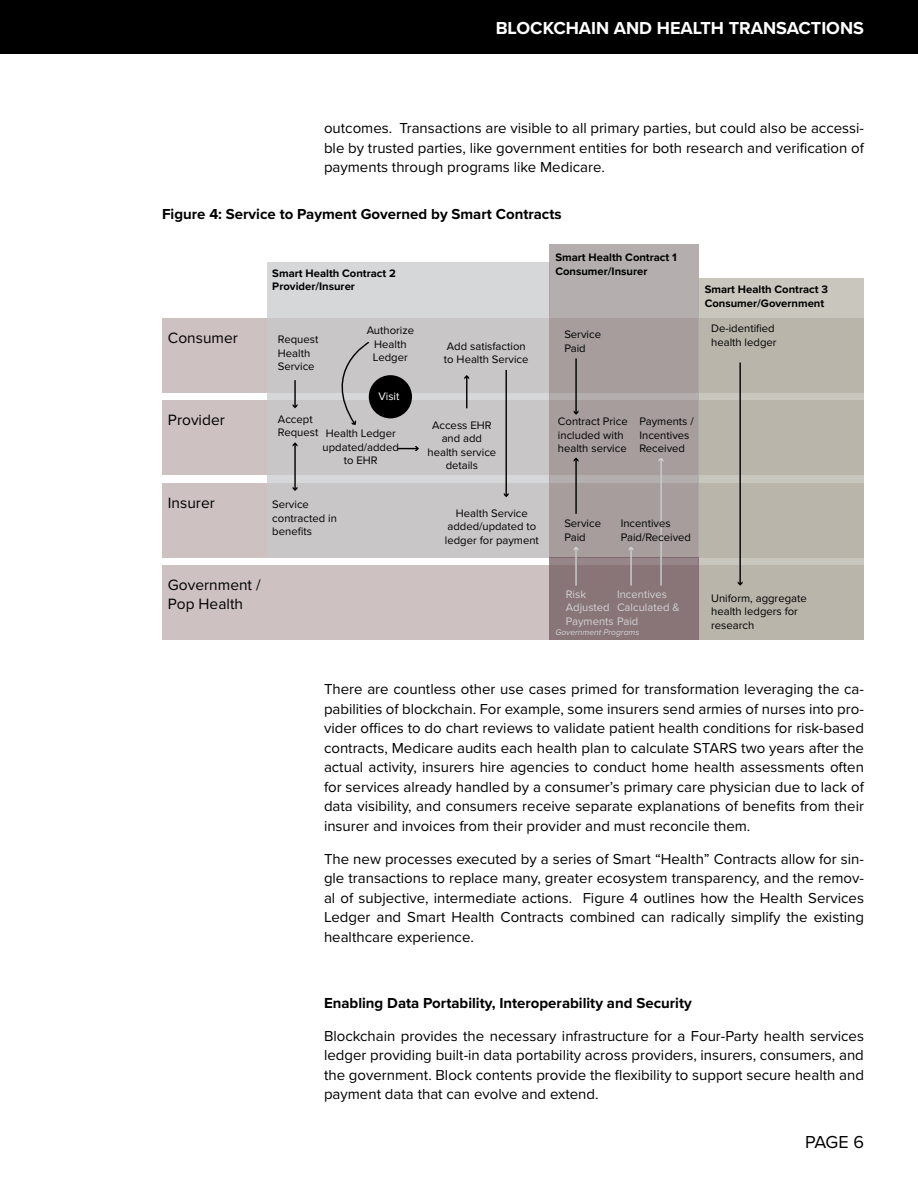
<style>
.page{position:relative;width:918px;height:1188px;background:#fff}
.page>*{position:absolute;margin:0;border:0;box-sizing:border-box;transform-origin:0 0}
.t1{font:700 18px "Proxima Nova";color:#fff}
.t2{font:18px "Proxima Nova";color:#000}
.t3{font:15.45px/18.6px "Proxima Nova";color:#000}
.t4{font:15px/19.5px "Proxima Nova";color:#000;text-align:justify}
.t5{font:700 15px "Proxima Nova";color:#000}
.t6{font:11.25px/13.5px "Proxima Nova";color:#000}
.t7{font:700 11.25px/13.5px "Proxima Nova";color:#000}
.t8{font:11.25px/13.5px "Proxima Nova";color:#d1d3d4}
.t9{font:11.25px "Proxima Nova";color:#fff}
.t10{font:italic 8.4px "Proxima Nova";color:#d1d3d4}
</style>
<div class="page">
<div style="left:162px;top:318px;width:702px;height:75px;background:#cdc1c1"></div>
<div style="left:162px;top:401px;width:702px;height:74px;background:#cdc1c1"></div>
<div style="left:162px;top:483px;width:702px;height:75px;background:#cdc1c1"></div>
<div style="left:162px;top:566px;width:702px;height:74px;background:#cdc1c1"></div>
<div style="left:268px;top:262px;width:282px;height:296px;background:linear-gradient(to right,#cbcacb,#cbcacb)"></div>
<div style="left:550px;top:244px;width:149px;height:314px;background:linear-gradient(to right,#aba2a2,#aba2a2)"></div>
<div style="left:369px;top:375px;width:43px;height:43px;background:#000;border-radius:50%"></div>
<svg style="left:699px;top:278px;width:165px;height:362px;fill:#bab5aa"></svg>
<hr style="left:739px;top:362px;width:2px;height:222px;background:#000">
<svg style="left:738px;top:581px;width:5px;height:5px"></svg>
<hr style="left:575px;top:358px;width:2px;height:55px;background:#000">
<svg style="left:574px;top:410px;width:4px;height:5px"></svg>
<hr style="left:575px;top:459px;width:2px;height:55px;background:#000">
<svg style="left:574px;top:457px;width:4px;height:5px"></svg>
<hr style="left:294px;top:380px;width:2px;height:27px;background:#000">
<svg style="left:293px;top:404px;width:4px;height:4px"></svg>
<hr style="left:294px;top:444px;width:2px;height:45px;background:#000">
<svg style="left:293px;top:442px;width:4px;height:5px"></svg>
<svg style="left:293px;top:487px;width:4px;height:4px"></svg>
<div style="left:550px;top:558px;width:149px;height:82px;background:linear-gradient(to bottom,#8d797d,#877276)"></div>
<hr style="left:575px;top:548px;width:2px;height:38px;background:#d1d3d4">
<svg style="left:574px;top:546px;width:4px;height:5px"></svg>
<svg style="left:320px;top:341px;width:50px;height:85px"></svg>
<svg style="left:397px;top:446px;width:22px;height:5px"></svg>
<hr style="left:466px;top:377px;width:1px;height:31px;background:#000">
<svg style="left:464px;top:375px;width:5px;height:4px"></svg>
<hr style="left:506px;top:370px;width:1px;height:126px;background:#000">
<svg style="left:504px;top:493px;width:5px;height:4px"></svg>
<hr style="left:630px;top:548px;width:2px;height:38px;background:#d1d3d4">
<svg style="left:629px;top:546px;width:4px;height:5px"></svg>
<hr style="left:660px;top:459px;width:2px;height:127px;background:#d1d3d4">
<svg style="left:659px;top:457px;width:4px;height:5px"></svg>
<div style="left:0;top:0;width:918px;height:54px;background:#000"></div>
<p class="t1" style="left:496px;top:17px;width:370px">BLOCKCHAIN AND HEALTH TRANSACTIONS</p>
<p class="t4" style="left:324px;top:119px;width:542px">outcomes. Transactions are visible to all primary parties, but could also be accessi&shy;ble by trusted parties, like government entities for both research and verification of payments through programs like Medicare.</p>
<p class="t5" style="left:162px;top:205px;width:401px">Figure 4: Service to Payment Governed by Smart Contracts</p>
<p class="t7" style="left:555px;top:251px;width:123px">Smart Health Contract 1</p>
<p class="t3" style="left:168px;top:329px;width:71px">Consumer</p>
<p class="t7" style="left:272px;top:267px;width:125px">Smart Health Contract 2</p>
<p class="t7" style="left:555px;top:265px;width:94px">Consumer/Insurer</p>
<p class="t7" style="left:272px;top:280px;width:84px">Provider/Insurer</p>
<p class="t7" style="left:705px;top:283px;width:125px">Smart Health Contract 3<br>Consumer/Government</p>
<p class="t6" style="left:711px;top:322px;width:67px">De-identified health ledger</p>
<p class="t6" style="left:278px;top:333px;width:42px">Request<br>Health<br>Service</p>
<p class="t6" style="left:367px;top:324px;width:49px;text-align:center">Authorize<br>Health<br>Ledger</p>
<p class="t6" style="left:564px;top:328px;width:38px">Service<br>Paid</p>
<p class="t6" style="left:444px;top:340px;width:86px">Add satisfaction to Health Service</p>
<p class="t9" style="left:378px;top:390px;width:23px">Visit</p>
<p class="t3" style="left:168px;top:411px;width:58px">Provider</p>
<p class="t6" style="left:278px;top:412px;width:42px">Accept<br>Request</p>
<p class="t6" style="left:323px;top:427px;width:78px;text-align:center">Health Ledger updated/added to EHR</p>
<p class="t6" style="left:428px;top:419px;width:70px;text-align:center">Access EHR and add health service details</p>
<p class="t6" style="left:558px;top:415px;width:71px">Contract Price included with health service</p>
<p class="t6" style="left:639px;top:415px;width:56px">Payments /<br>Incentives<br>Received</p>
<p class="t3" style="left:168px;top:493px;width:48px">Insurer</p>
<p class="t6" style="left:272px;top:498px;width:66px">Service contracted in benefits</p>
<p class="t6" style="left:445px;top:506px;width:95px;text-align:center">Health Service added/updated to ledger for payment</p>
<p class="t6" style="left:564px;top:517px;width:38px">Service<br>Paid</p>
<p class="t6" style="left:621px;top:517px;width:72px">Incentives<br>Paid/Received</p>
<p class="t3" style="left:168px;top:576px;width:94px">Government /<br>Pop Health</p>
<p class="t8" style="left:566px;top:588px;width:74px">Risk<br>Adjusted<br>Payments Paid</p>
<p class="t10" style="left:555px;top:627px;width:85px">Government Programs</p>
<p class="t8" style="left:617px;top:588px;width:64px">Incentives<br>Calculated &amp;</p>
<p class="t6" style="left:711px;top:591px;width:97px">Uniform, aggregate health ledgers for research</p>
<p class="t4" style="left:324px;top:680px;width:542px">There are countless other use cases primed for transformation leveraging the ca&shy;pabilities of blockchain. For example, some insurers send armies of nurses into pro&shy;vider offices to do chart reviews to validate patient health conditions for risk-based contracts, Medicare audits each health plan to calculate STARS two years after the actual activity, insurers hire agencies to conduct home health assessments often for services already handled by a consumer’s primary care physician due to lack of data visibility, and consumers receive separate explanations of benefits from their insurer and invoices from their provider and must reconcile them.</p>
<p class="t4" style="left:324px;top:849px;width:542px">The new processes executed by a series of Smart “Health” Contracts allow for sin&shy;gle transactions to replace many, greater ecosystem transparency, and the remov&shy;al of subjective, intermediate actions. Figure 4 outlines how the Health Services Ledger and Smart Health Contracts combined can radically simplify the existing healthcare experience.</p>
<p class="t5" style="left:324px;top:994px;width:369px">Enabling Data Portability, Interoperability and Security</p>
<p class="t4" style="left:324px;top:1026px;width:542px">Blockchain provides the necessary infrastructure for a Four-Party health services ledger providing built-in data portability across providers, insurers, consumers, and the government. Block contents provide the flexibility to support secure health and payment data that can evolve and extend.</p>
<p class="t2" style="left:805px;top:1131px;width:60px">PAGE 6</p>
</div>
